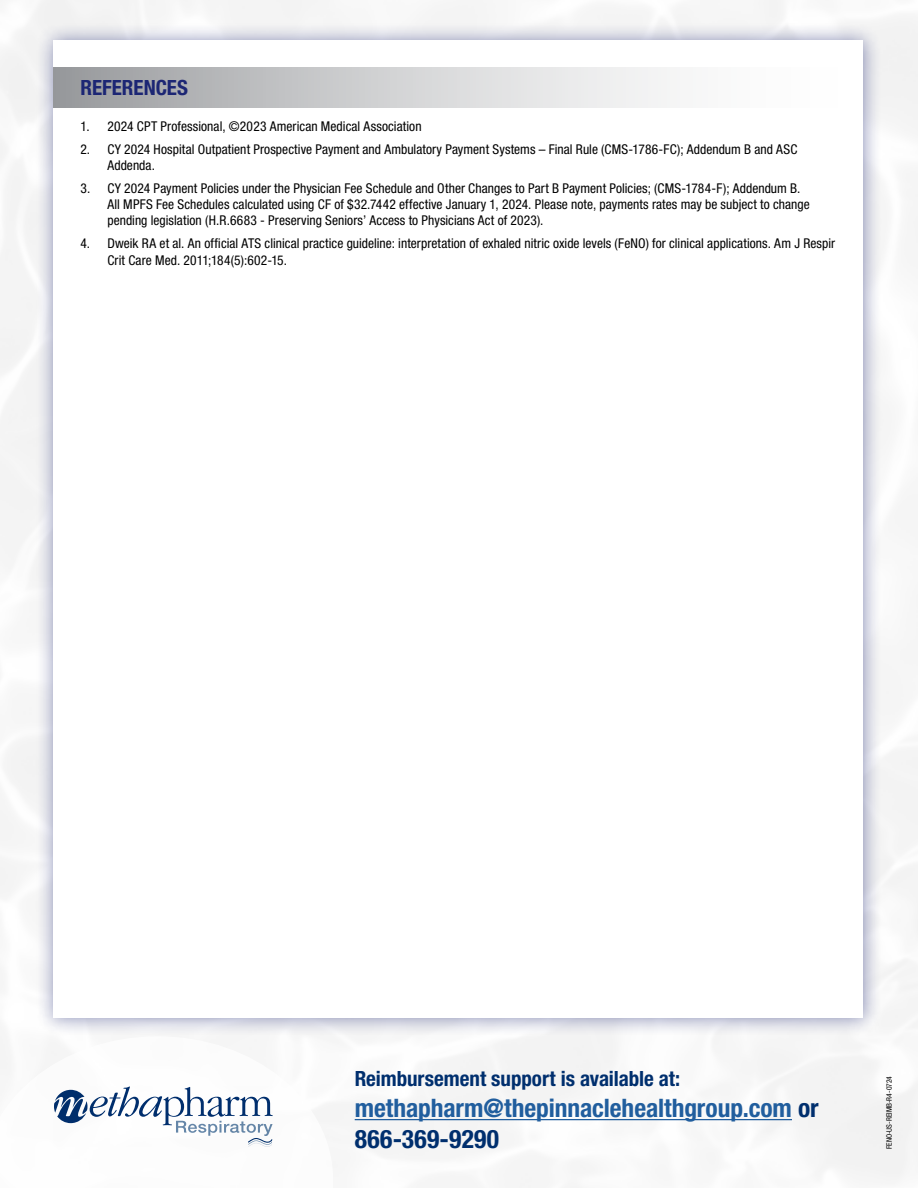
<style>
.page{position:relative;width:918px;height:1188px;background:#fff}
.page>*{position:absolute;margin:0;border:0;box-sizing:border-box;transform-origin:0 0}
.t1{font:700 condensed 25.5px/30.6px "Helvetica Neue LT Std";color:#215e9e}
.t2{font:700 condensed 21px "Helvetica Neue LT Std";color:#002f6e}
.t3{font:700 condensed 21px "Helvetica Neue LT Std";color:#1c2674}
.t4{font:condensed 13.5px/16.2px "Helvetica Neue LT Std";letter-spacing:.005em;color:#000}
.t5{font:condensed 7.5px "Helvetica Neue LT Std";color:#000}
.s1{color:#002f6e}
</style>
<div class="page">
<svg style="left:0;top:1036px;width:333px;height:152px"></svg>
<svg style="left:54px;top:1086px;width:219px;height:61px"></svg>
<div style="left:34px;top:23px;width:848px;height:1014px;background:#1c2674;opacity:.5"></div>
<div style="left:53px;top:40px;width:810px;height:978px;background:#fff"></div>
<div style="left:53px;top:68px;width:785px;height:40px;background:linear-gradient(to right,#9fa1a4,#fff)"></div>
<hr style="left:355px;top:1119px;width:437px;height:1px;background:#215e9e">
<h2 class="t3" style="left:80px;top:75px;width:109px">REFERENCES</h2>
<p class="t4" style="left:80px;top:118px;width:343px">1. 2024 CPT Professional, ©2023 American Medical Association</p>
<p class="t4" style="left:107px;top:141px;width:691px;text-indent:-27px">2. CY 2024 Hospital Outpatient Prospective Payment and Ambulatory Payment Systems – Final Rule (CMS-1786-FC); Addendum B and ASC<br>Addenda.</p>
<p class="t4" style="left:107px;top:180px;width:704px;text-indent:-27px">3. CY 2024 Payment Policies under the Physician Fee Schedule and Other Changes to Part B Payment Policies; (CMS-1784-F); Addendum B.<br>All MPFS Fee Schedules calculated using CF of $32.7442 effective January 1, 2024. Please note, payments rates may be subject to change pending legislation (H.R.6683 - Preserving Seniors’ Access to Physicians Act of 2023).</p>
<p class="t4" style="left:107px;top:235px;width:729px;text-indent:-27px">4. Dweik RA et al. An official ATS clinical practice guideline: interpretation of exhaled nitric oxide levels (FeNO) for clinical applications. Am J Respir<br>Crit Care Med. 2011;184(5):602-15.</p>
<h2 class="t2" style="left:355px;top:1066px;width:327px">Reimbursement support is available at:</h2>
<h1 class="t1" style="left:355px;top:1092px;width:466px">methapharm@thepinnaclehealthgroup.com <span class="s1">or<br>866-369-9290</span></h1>
<p class="t5" style="left:885px;top:1149px;width:75px;rotate:-90deg">FENO-US-REIMB-R4-0724</p>
</div>
